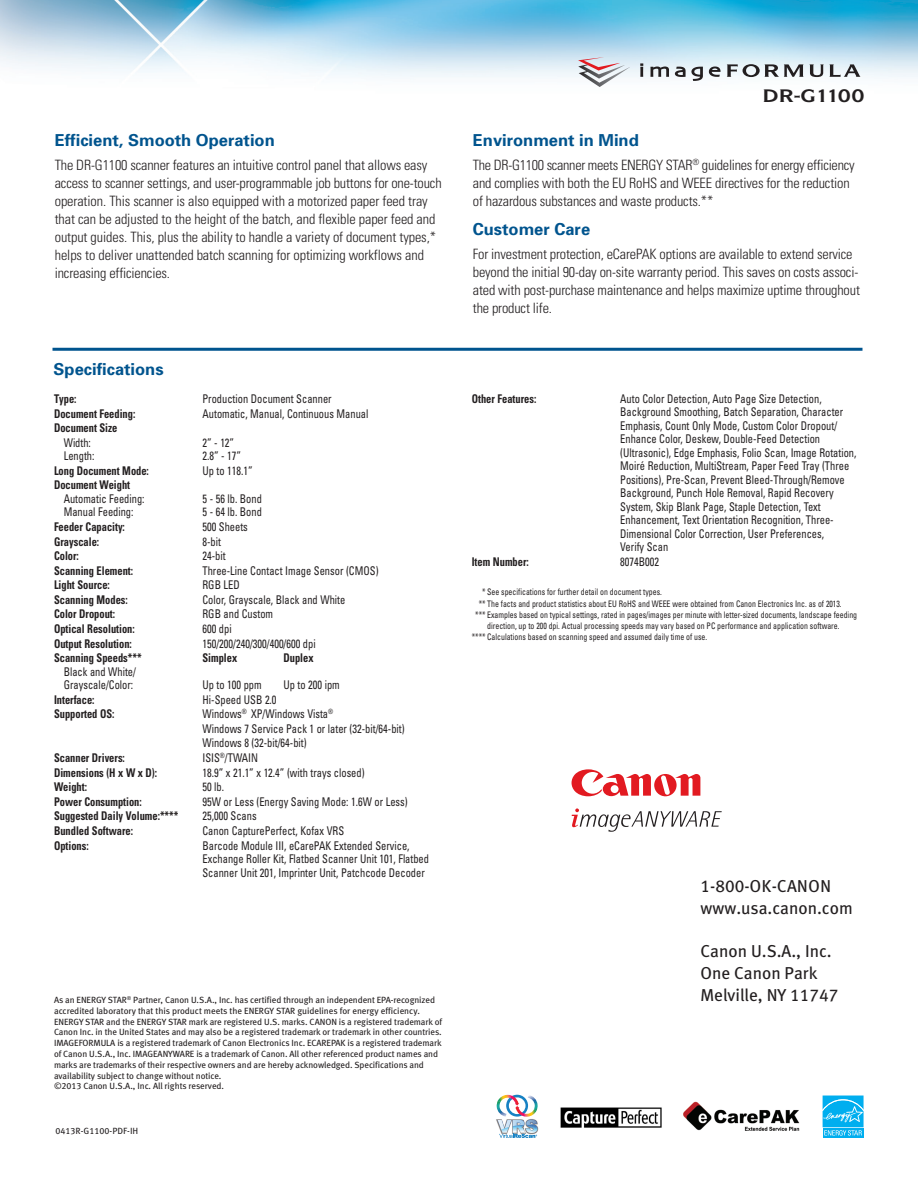
<style>
.page{position:relative;width:918px;height:1188px;background:#fff}
.page>*{position:absolute;margin:0;border:0;box-sizing:border-box;transform-origin:0 0}
.t1{font:17.25px "Meta";color:#231f20}
.t2{font:17.25px "Meta Book LF Caps";color:#231f20}
._1_Header{font:700 16.5px "Univers";color:#00548e}
._2_Body{font:300 condensed 14.25px/18px "Univers";letter-spacing:-.01em;color:#231f20}
.SpecsSP{font:condensed 12px/13.5px "Univers";color:#231f20;scale:.87 1}
.SpecsSP-2{font:700 condensed 12px "Univers";color:#231f20;scale:.87 1}
.legal{font:9px/10.8px "Meta Book LF";letter-spacing:-.005em;color:#231f20}
.SpecsSP-3{font:condensed 9px/10.5px "Univers";color:#231f20;scale:.87 1}
.t3{font:9px "Meta Book LF Caps";color:#231f20}
.s1{font-weight:700}
.s2{font-family:"Meta Book LF Caps"}
</style>
<div class="page">
<img style="left:0;top:0;width:918px;height:792px">
<svg style="left:571px;top:808px;width:151px;height:24px"></svg>
<svg style="left:572px;top:769px;width:128px;height:27px"></svg>
<hr style="left:52px;top:348px;width:810px;height:3px;background:#00548e">
<img style="left:560px;top:1107px;width:102px;height:21px">
<svg style="left:497px;top:1095px;width:41px;height:43px"></svg>
<svg style="left:640px;top:63px;width:3px;height:14px"></svg>
<svg style="left:650px;top:67px;width:19px;height:10px"></svg>
<svg style="left:675px;top:67px;width:28px;height:14px"></svg>
<svg style="left:709px;top:67px;width:12px;height:10px"></svg>
<svg style="left:727px;top:64px;width:134px;height:13px"></svg>
<svg style="left:578px;top:65px;width:52px;height:22px"></svg>
<div style="left:604px;top:57px;width:16px;height:6px;background:#d7e8f3"></div>
<svg style="left:822px;top:1094px;width:43px;height:45px"></svg>
<div style="left:823px;top:1128px;width:41px;height:9px;background:#00aeef"></div>
<svg style="left:823px;top:1096px;width:41px;height:40px;background:#2dbcf1"></svg>
<img style="left:683px;top:1101px;width:117px;height:30px">
<svg style="left:764px;top:89px;width:100px;height:14px"></svg>
<p class="_1_Header" style="left:55px;top:130px;width:222px">Efficient, Smooth Operation</p>
<p class="_2_Body" style="left:55px;top:156px;width:388px">The DR-G1100 scanner features an intuitive control panel that allows easy access to scanner settings, and user-programmable job buttons for one-touch operation. This scanner is also equipped with a motorized paper feed tray that can be adjusted to the height of the batch, and flexible paper feed and output guides. This, plus the ability to handle a variety of document types,* helps to deliver unattended batch scanning for optimizing workflows and increasing efficiencies.</p>
<p class="_1_Header" style="left:54px;top:359px;width:112px">Specifications</p>
<p class="SpecsSP-2" style="left:54px;top:391px;width:27px">Type:</p>
<p class="SpecsSP" style="left:202px;top:392px;width:150px">Production Document Scanner</p>
<p class="SpecsSP-2" style="left:54px;top:406px;width:95px">Document Feeding:</p>
<p class="SpecsSP" style="left:202px;top:406px;width:192px">Automatic, Manual, Continuous Manual</p>
<p class="SpecsSP-2" style="left:54px;top:420px;width:74px">Document Size</p>
<p class="SpecsSP" style="left:64px;top:435px;width:33px">Width:</p>
<p class="SpecsSP" style="left:202px;top:435px;width:38px">2” - 12”</p>
<p class="SpecsSP" style="left:64px;top:449px;width:37px">Length:</p>
<p class="SpecsSP" style="left:202px;top:449px;width:46px">2.8” - 17”</p>
<p class="SpecsSP-2" style="left:54px;top:463px;width:111px">Long Document Mode:</p>
<p class="SpecsSP" style="left:203px;top:463px;width:59px">Up to 118.1”</p>
<p class="SpecsSP" style="left:64px;top:478px;width:94px;text-indent:-10px"><span class="s1">Document Weight<br></span>Automatic Feeding:</p>
<p class="SpecsSP" style="left:202px;top:492px;width:70px">5 - 56 lb. Bond</p>
<p class="SpecsSP" style="left:64px;top:505px;width:82px">Manual Feeding:</p>
<p class="SpecsSP" style="left:202px;top:505px;width:70px">5 - 64 lb. Bond</p>
<p class="SpecsSP-2" style="left:54px;top:519px;width:83px">Feeder Capacity:</p>
<p class="SpecsSP" style="left:202px;top:520px;width:54px">500 Sheets</p>
<p class="SpecsSP-2" style="left:54px;top:534px;width:53px">Grayscale:</p>
<p class="SpecsSP" style="left:202px;top:534px;width:23px">8-bit</p>
<p class="SpecsSP-2" style="left:54px;top:548px;width:30px">Color:</p>
<p class="SpecsSP" style="left:202px;top:549px;width:28px">24-bit</p>
<p class="SpecsSP-2" style="left:54px;top:563px;width:92px">Scanning Element:</p>
<p class="SpecsSP" style="left:203px;top:563px;width:204px">Three-Line Contact Image Sensor (CMOS)</p>
<p class="SpecsSP-2" style="left:54px;top:578px;width:66px">Light Source:</p>
<p class="SpecsSP" style="left:203px;top:578px;width:44px">RGB LED</p>
<p class="SpecsSP-2" style="left:54px;top:592px;width:86px">Scanning Modes:</p>
<p class="SpecsSP" style="left:203px;top:593px;width:166px">Color, Grayscale, Black and White</p>
<p class="SpecsSP-2" style="left:54px;top:607px;width:72px">Color Dropout:</p>
<p class="SpecsSP" style="left:203px;top:607px;width:83px">RGB and Custom</p>
<p class="SpecsSP-2" style="left:54px;top:621px;width:94px">Optical Resolution:</p>
<p class="SpecsSP" style="left:202px;top:622px;width:35px">600 dpi</p>
<p class="SpecsSP-2" style="left:54px;top:636px;width:91px">Output Resolution:</p>
<p class="SpecsSP" style="left:203px;top:636px;width:132px">150/200/240/300/400/600 dpi</p>
<p class="SpecsSP-2" style="left:54px;top:651px;width:102px">Scanning Speeds***</p>
<p class="SpecsSP-2" style="left:202px;top:651px;width:42px">Simplex</p>
<p class="SpecsSP-2" style="left:284px;top:651px;width:36px">Duplex</p>
<p class="SpecsSP" style="left:64px;top:664px;width:85px">Black and White/<br>Grayscale/Color:</p>
<p class="SpecsSP" style="left:202px;top:678px;width:70px">Up to 100 ppm</p>
<p class="SpecsSP" style="left:284px;top:678px;width:66px">Up to 200 ipm</p>
<p class="SpecsSP-2" style="left:54px;top:692px;width:48px">Interface:</p>
<p class="SpecsSP" style="left:202px;top:692px;width:87px">Hi-Speed USB 2.0</p>
<p class="SpecsSP-2" style="left:54px;top:707px;width:71px">Supported OS:</p>
<p class="SpecsSP" style="left:203px;top:707px;width:152px">Windows<sup>®</sup> XP/Windows Vista<sup>®</sup></p>
<p class="SpecsSP" style="left:202px;top:722px;width:234px">Windows 7 Service Pack 1 or later (32-bit/64-bit)</p>
<p class="SpecsSP" style="left:202px;top:736px;width:121px">Windows 8 (32-bit/64-bit)</p>
<p class="SpecsSP-2" style="left:54px;top:750px;width:83px">Scanner Drivers:</p>
<p class="SpecsSP" style="left:202px;top:751px;width:66px">ISIS<sup>®</sup>/TWAIN</p>
<p class="SpecsSP-2" style="left:54px;top:765px;width:120px">Dimensions (H x W x D):</p>
<p class="SpecsSP" style="left:202px;top:765px;width:188px">18.9” x 21.1” x 12.4” (with trays closed)</p>
<p class="SpecsSP-2" style="left:54px;top:780px;width:40px">Weight:</p>
<p class="SpecsSP" style="left:202px;top:780px;width:26px">50 lb.</p>
<p class="SpecsSP-2" style="left:54px;top:794px;width:102px">Power Consumption:</p>
<p class="SpecsSP" style="left:202px;top:794px;width:238px">95W or Less (Energy Saving Mode: 1.6W or Less)</p>
<p class="SpecsSP-2" style="left:54px;top:809px;width:145px">Suggested Daily Volume:****</p>
<p class="SpecsSP" style="left:203px;top:809px;width:64px">25,000 Scans</p>
<p class="SpecsSP-2" style="left:54px;top:823px;width:92px">Bundled Software:</p>
<p class="SpecsSP" style="left:202px;top:824px;width:164px">Canon CapturePerfect, Kofax VRS</p>
<p class="SpecsSP-2" style="left:54px;top:838px;width:41px">Options:</p>
<p class="SpecsSP" style="left:202px;top:838px;width:262px">Barcode Module III, eCarePAK Extended Service,<br>Exchange Roller Kit, Flatbed Scanner Unit 101, Flatbed<br>Scanner Unit 201, Imprinter Unit, Patchcode Decoder</p>
<p class="legal" style="left:54px;top:994px;width:390px">As an ENERGY STAR<sup>®</sup> Partner, Canon U.S.A., Inc. has certified through an independent EPA-recognized accredited laboratory that this product meets the ENERGY STAR guidelines for energy efficiency.<br>ENERGY STAR and the ENERGY STAR mark are registered U.S. marks. CANON is a registered trademark of Canon Inc. in the United States and may also be a registered trademark or trademark in other countries.<br>IMAGEFORMULA is a registered trademark of Canon Electronics Inc. ECAREPAK is a registered trademark of Canon U.S.A., Inc. IMAGEANYWARE is a trademark of Canon. All other referenced product names and marks are trademarks of their respective owners and are hereby acknowledged. Specifications and availability subject to change without notice.</p>
<p class="legal" style="left:54px;top:1081px;width:172px">©2013 Canon U.S.A., Inc. All rights reserved.</p>
<p class="t3" style="left:56px;top:1125px;width:84px">0413R-G1100-PDF-IH</p>
<p class="_1_Header" style="left:473px;top:130px;width:167px">Environment in Mind</p>
<p class="_2_Body" style="left:473px;top:156px;width:383px">The DR-G1100 scanner meets ENERGY STAR<sup>®</sup> guidelines for energy efficiency and complies with both the EU RoHS and WEEE directives for the reduction of hazardous substances and waste products.**</p>
<p class="_1_Header" style="left:473px;top:219px;width:119px">Customer Care</p>
<p class="_2_Body" style="left:473px;top:245px;width:389px">For investment protection, eCarePAK options are available to extend service beyond the initial 90-day on-site warranty period. This saves on costs associ&shy;ated with post-purchase maintenance and helps maximize uptime throughout the product life.</p>
<p class="SpecsSP-2" style="left:472px;top:391px;width:76px">Other Features:</p>
<p class="SpecsSP" style="left:620px;top:392px;width:273px">Auto Color Detection, Auto Page Size Detection, Background Smoothing, Batch Separation, Character Emphasis, Count Only Mode, Custom Color Dropout/ Enhance Color, Deskew, Double-Feed Detection (Ultrasonic), Edge Emphasis, Folio Scan, Image Rotation, Moiré Reduction, MultiStream, Paper Feed Tray (Three Positions), Pre-Scan, Prevent Bleed-Through/Remove Background, Punch Hole Removal, Rapid Recovery System, Skip Blank Page, Staple Detection, Text Enhancement, Text Orientation Recognition, Three-Dimensional Color Correction, User Preferences,<br>Verify Scan</p>
<p class="SpecsSP-2" style="left:472px;top:554px;width:67px">Item Number:</p>
<p class="SpecsSP" style="left:620px;top:555px;width:46px">8074B002</p>
<p class="SpecsSP-3" style="left:482px;top:587px;width:208px">* See specifications for further detail on document types.</p>
<p class="SpecsSP-3" style="left:479px;top:598px;width:419px">** The facts and product statistics about EU RoHS and WEEE were obtained from Canon Electronics Inc. as of 2013.</p>
<p class="SpecsSP-3" style="left:487px;top:610px;width:427px;text-indent:-12px">*** Examples based on typical settings, rated in pages/images per minute with letter-sized documents, landscape feeding direction, up to 200 dpi. Actual processing speeds may vary based on PC performance and application software.</p>
<p class="SpecsSP-3" style="left:472px;top:632px;width:272px">**** Calculations based on scanning speed and assumed daily time of use.</p>
<p class="t2" style="left:700px;top:876px;width:132px">1-800-OK-CANON</p>
<p class="t1" style="left:700px;top:898px;width:154px">www.usa.canon.com</p>
<p class="t1" style="left:700px;top:941px;width:133px">Canon U.S.A., Inc.</p>
<p class="t1" style="left:700px;top:963px;width:119px">One Canon Park</p>
<p class="t1" style="left:700px;top:985px;width:140px">Melville, NY <span class="s2">11747</span></p>
</div>
